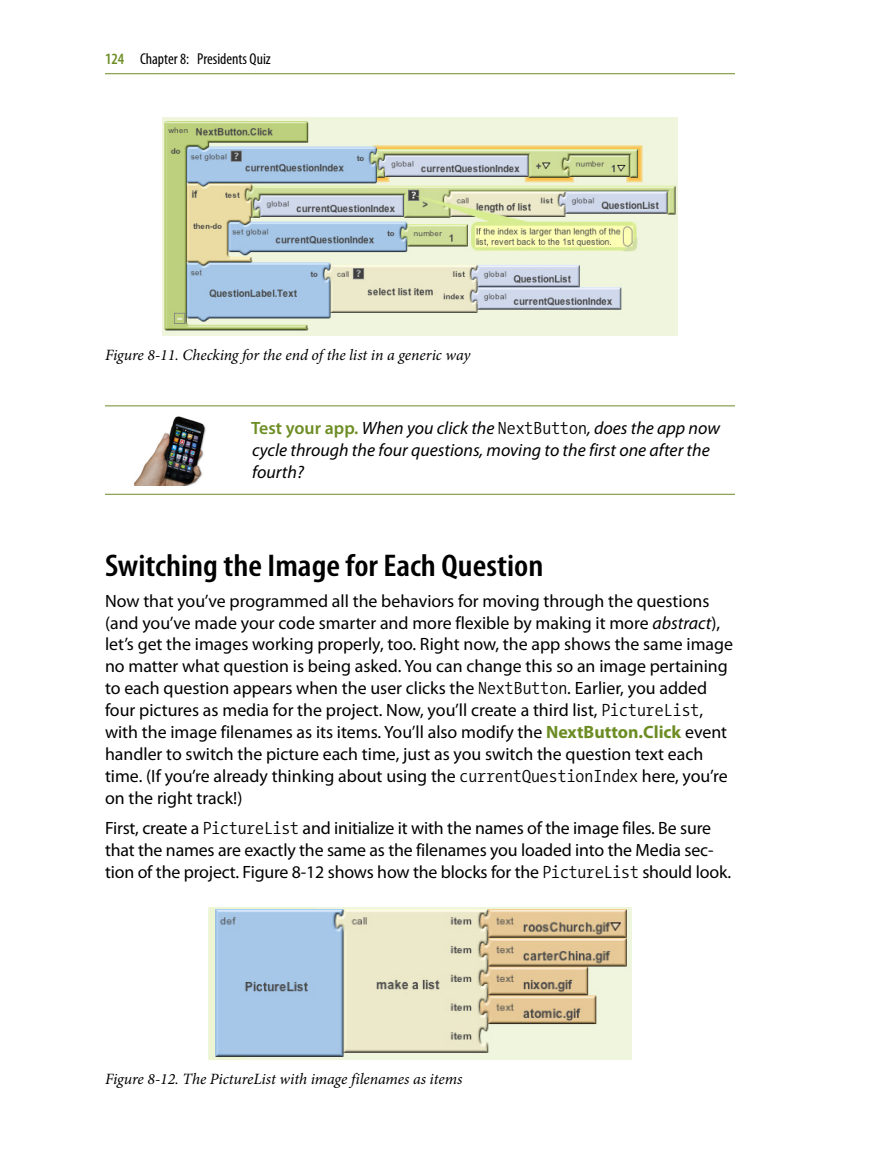
<style>
.page{position:relative;width:882px;height:1158px;background:#fff}
.page>*{position:absolute;margin:0;border:0;box-sizing:border-box;transform-origin:0 0}
.t1{font:600 condensed 31.5px "Myriad Pro";color:#000;scale:1.1 1}
.t2{font:17.85px/21.9px "Myriad Pro";color:#000}
.t3{font:italic 17.85px/21.9px "Myriad Pro";color:#000}
.t4{font:italic 15.75px "Minion Pro";letter-spacing:-.005em;color:#000}
.t5{font:condensed 15.75px "Myriad Pro";color:#000}
.s1{font-weight:600;color:#6d8d24}
.s2{font-weight:600;font-style:normal;color:#6d8d24}
.s3{font-family:"The Sans Mono Cd W4";font-weight:300;font-style:normal}
.s4{font-style:italic}
.s5{font-family:"The Sans Mono Cd W4";font-weight:300}
.s6{font-weight:700;color:#6d8d24}
</style>
<div class="page">
<hr style="left:105px;top:73px;width:630px;height:1px;background:#6d8d24">
<hr style="left:105px;top:405px;width:630px;height:1px;background:#6d8d24">
<hr style="left:105px;top:494px;width:630px;height:1px;background:#6d8d24">
<img style="left:163px;top:117px;width:514px;height:218px">
<img style="left:209px;top:907px;width:422px;height:152px">
<img style="left:135px;top:416px;width:71px;height:70px">
<p class="t5" style="left:105px;top:50px;width:167px"><span class="s1">124</span> Chapter 8: Presidents Quiz</p>
<p class="t4" style="left:105px;top:344px;width:367px">Figure 8-11. Checking for the end of the list in a generic way</p>
<p class="t3" style="left:251px;top:417px;width:470px"><span class="s2">Test your app.</span> When you click the <span class="s3">NextButton</span>, does the app now cycle through the four questions, moving to the first one after the fourth?</p>
<h1 class="t1" style="left:105px;top:546px;width:400px">Switching the Image for Each Question</h1>
<p class="t2" style="left:105px;top:589px;width:630px">Now that you’ve programmed all the behaviors for moving through the questions (and you’ve made your code smarter and more flexible by making it more <span class="s4">abstract</span>), let’s get the images working properly, too. Right now, the app shows the same image no matter what question is being asked. You can change this so an image pertaining to each question appears when the user clicks the <span class="s5">NextButton</span>. Earlier, you added four pictures as media for the project. Now, you’ll create a third list, <span class="s5">PictureList</span>, with the image filenames as its items. You’ll also modify the <span class="s6">NextButton.Click</span> event handler to switch the picture each time, just as you switch the question text each time. (If you’re already thinking about using the <span class="s5">currentQuestionIndex</span> here, you’re on the right track!)</p>
<p class="t2" style="left:105px;top:817px;width:628px">First, create a <span class="s5">PictureList</span> and initialize it with the names of the image files. Be sure that the names are exactly the same as the filenames you loaded into the Media sec&shy;tion of the project. Figure 8-12 shows how the blocks for the <span class="s5">PictureList</span> should look.</p>
<p class="t4" style="left:105px;top:1067px;width:359px">Figure 8-12. The PictureList with image filenames as items</p>
</div>
